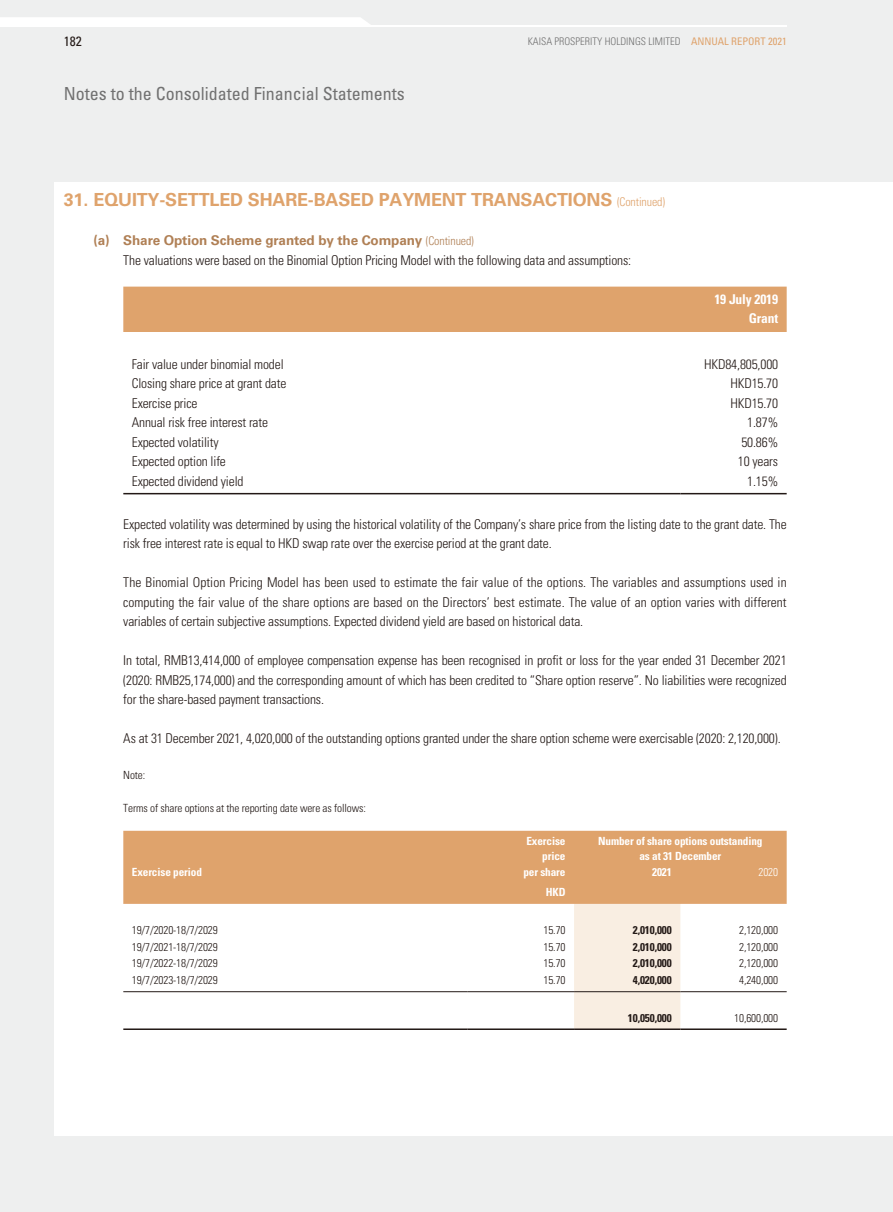
<style>
.page{position:relative;width:893px;height:1212px;background:#eeefef}
.page>*{position:absolute;margin:0;border:0;box-sizing:border-box;transform-origin:0 0}
.t1{font:700 18px "Univers LT Std";letter-spacing:-.01em;color:#dfa36c}
.t2{font:condensed 18px "Univers LT Std";color:#717171}
.t3{font:300 condensed 13.5px/19.5px "Univers LT Std";letter-spacing:-.01em;color:#231916}
.t4{font:700 condensed 13.5px/19.5px "Univers LT Std";letter-spacing:-.01em;color:#fff;text-align:right}
.t5{font:condensed 13.5px "Univers LT Std";color:#231916}
.t6{font:300 condensed 11.25px "Univers LT Std";letter-spacing:-.01em;color:#231916}
.t7{font:700 condensed 11.25px/15.8px "Univers LT Std";letter-spacing:-.01em;color:#fff;text-align:right}
.t8{font:700 condensed 11.25px "Univers LT Std";letter-spacing:-.01em;color:#231916}
.t9{font:300 condensed 11.25px "Univers LT Std";color:#fff}
.t10{font:300 condensed 10.5px "Univers LT Std";color:#717171}
.s1{font-weight:400;color:#dfa36c}
.s2{font-weight:300;font-stretch:condensed;font-size:12px}
.s3{font-weight:700;font-stretch:normal;color:#b08055}
.s4{font-size:12px;color:#b08055}
</style>
<div class="page">
<div style="left:54px;top:182px;width:839px;height:954px;background:#fff"></div>
<div style="left:0;top:17px;width:370px;height:8px;background:#fff"></div>
<hr style="left:0;top:25px;width:787px;height:1px;background:#fff">
<div style="left:123px;top:287px;width:664px;height:45px;background:#dfa36c"></div>
<svg style="left:123px;top:492px;width:664px;height:1px"></svg>
<hr style="left:123px;top:493px;width:557px;height:1px;background:#231916">
<hr style="left:680px;top:493px;width:107px;height:1px;background:#231916">
<div style="left:123px;top:831px;width:664px;height:73px;background:#dfa36c"></div>
<svg style="left:123px;top:904px;width:664px;height:124px"></svg>
<div style="left:574px;top:904px;width:106px;height:124px;background:#f9eee2"></div>
<hr style="left:123px;top:991px;width:345px;height:1px;background:#231916">
<hr style="left:468px;top:991px;width:106px;height:1px;background:#231916">
<hr style="left:574px;top:991px;width:106px;height:1px;background:#231916">
<hr style="left:680px;top:991px;width:107px;height:1px;background:#231916">
<hr style="left:123px;top:1028px;width:345px;height:2px;background:#231916">
<hr style="left:468px;top:1028px;width:106px;height:2px;background:#231916">
<hr style="left:574px;top:1028px;width:106px;height:2px;background:#231916">
<hr style="left:680px;top:1028px;width:107px;height:2px;background:#231916">
<p class="t5" style="left:64px;top:35px;width:19px">182</p>
<p class="t10" style="left:528px;top:36px;width:260px">KAISA PROSPERITY HOLDINGS LIMITED <span class="s1">ANNUAL REPORT 2021</span></p>
<h1 class="t2" style="left:64px;top:85px;width:342px">Notes to the Consolidated Financial Statements</h1>
<h1 class="t1" style="left:64px;top:191px;width:603px">31. EQUITY-SETTLED SHARE-BASED PAYMENT TRANSACTIONS <span class="s2">(Continued)</span></h1>
<p class="t3" style="left:123px;top:232px;width:509px;text-indent:-30px"><span class="s3">(a) Share Option Scheme granted by the Company</span> <span class="s4">(Continued)<br></span>The valuations were based on the Binomial Option Pricing Model with the following data and assumptions:</p>
<p class="t4" style="left:714px;top:290px;width:65px">19 July 2019<br>Grant</p>
<p class="t3" style="left:132px;top:355px;width:153px">Fair value under binomial model</p>
<p class="t3" style="left:704px;top:355px;width:76px">HKD84,805,000</p>
<p class="t3" style="left:132px;top:374px;width:156px">Closing share price at grant date</p>
<p class="t3" style="left:730px;top:374px;width:49px">HKD15.70</p>
<p class="t3" style="left:132px;top:394px;width:67px">Exercise price</p>
<p class="t3" style="left:730px;top:394px;width:49px">HKD15.70</p>
<p class="t3" style="left:132px;top:413px;width:138px">Annual risk free interest rate</p>
<p class="t3" style="left:747px;top:413px;width:32px">1.87%</p>
<p class="t3" style="left:132px;top:433px;width:88px">Expected volatility</p>
<p class="t3" style="left:741px;top:433px;width:38px">50.86%</p>
<p class="t3" style="left:132px;top:452px;width:96px">Expected option life</p>
<p class="t3" style="left:738px;top:452px;width:42px">10 years</p>
<p class="t3" style="left:132px;top:472px;width:113px">Expected dividend yield</p>
<p class="t3" style="left:747px;top:472px;width:32px">1.15%</p>
<p class="t3" style="left:123px;top:515px;width:665px">Expected volatility was determined by using the historical volatility of the Company’s share price from the listing date to the grant date. The risk free interest rate is equal to HKD swap rate over the exercise period at the grant date.</p>
<p class="t3" style="left:123px;top:574px;width:665px;text-align:justify">The Binomial Option Pricing Model has been used to estimate the fair value of the options. The variables and assumptions used in computing the fair value of the share options are based on the Directors’ best estimate. The value of an option varies with different variables of certain subjective assumptions. Expected dividend yield are based on historical data.</p>
<p class="t3" style="left:123px;top:652px;width:665px;text-align:justify">In total, RMB13,414,000 of employee compensation expense has been recognised in profit or loss for the year ended 31 December 2021 (2020: RMB25,174,000) and the corresponding amount of which has been credited to “Share option reserve”. No liabilities were recognized for the share-based payment transactions.</p>
<p class="t3" style="left:123px;top:730px;width:659px">As at 31 December 2021, 4,020,000 of the outstanding options granted under the share option scheme were exercisable (2020: 2,120,000).</p>
<p class="t6" style="left:123px;top:770px;width:24px">Note:</p>
<p class="t6" style="left:123px;top:803px;width:244px">Terms of share options at the reporting date were as follows:</p>
<p class="t7" style="left:132px;top:865px;width:72px">Exercise period</p>
<p class="t7" style="left:523px;top:833px;width:44px">Exercise price<br>per share</p>
<p class="t7" style="left:598px;top:833px;width:166px">Number of share options outstanding</p>
<p class="t7" style="left:639px;top:849px;width:83px">as at 31 December</p>
<p class="t7" style="left:652px;top:865px;width:21px">2021</p>
<p class="t9" style="left:758px;top:867px;width:21px">2020</p>
<p class="t7" style="left:546px;top:884px;width:21px">HKD</p>
<p class="t6" style="left:132px;top:925px;width:88px">19/7/2020-18/7/2029</p>
<p class="t6" style="left:543px;top:925px;width:24px">15.70</p>
<p class="t8" style="left:633px;top:925px;width:41px">2,010,000</p>
<p class="t6" style="left:739px;top:925px;width:41px">2,120,000</p>
<p class="t6" style="left:132px;top:941px;width:88px">19/7/2021-18/7/2029</p>
<p class="t6" style="left:543px;top:941px;width:24px">15.70</p>
<p class="t8" style="left:633px;top:941px;width:41px">2,010,000</p>
<p class="t6" style="left:739px;top:941px;width:41px">2,120,000</p>
<p class="t6" style="left:132px;top:958px;width:88px">19/7/2022-18/7/2029</p>
<p class="t6" style="left:543px;top:958px;width:24px">15.70</p>
<p class="t8" style="left:633px;top:958px;width:41px">2,010,000</p>
<p class="t6" style="left:739px;top:958px;width:41px">2,120,000</p>
<p class="t6" style="left:132px;top:974px;width:88px">19/7/2023-18/7/2029</p>
<p class="t6" style="left:543px;top:974px;width:24px">15.70</p>
<p class="t8" style="left:633px;top:974px;width:41px">4,020,000</p>
<p class="t6" style="left:739px;top:974px;width:41px">4,240,000</p>
<p class="t8" style="left:628px;top:1012px;width:45px">10,050,000</p>
<p class="t6" style="left:734px;top:1012px;width:45px">10,600,000</p>
</div>
